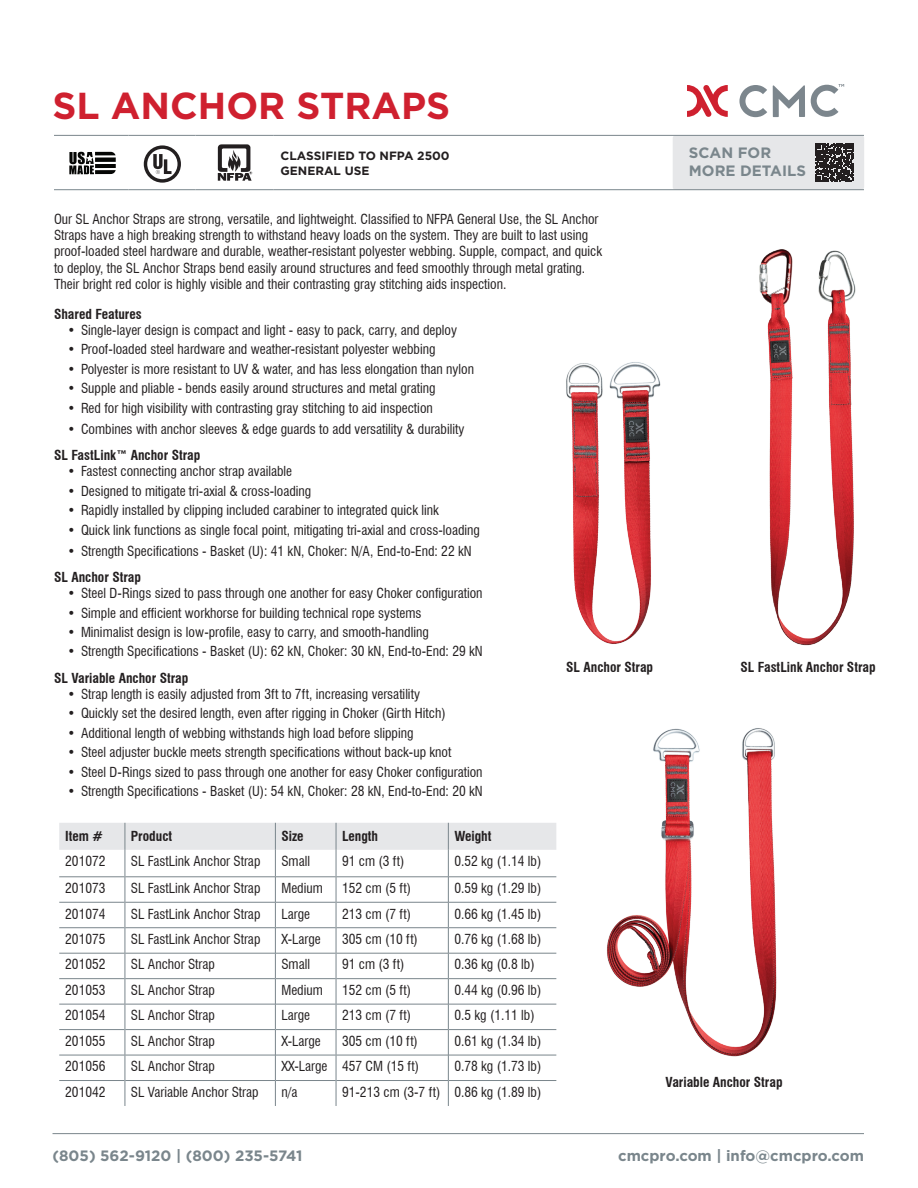
<style>
.page{position:relative;width:918px;height:1188px;background:#fff}
.page>*{position:absolute;margin:0;border:0;box-sizing:border-box;transform-origin:0 0}
.t1{font:700 37.5px "Gotham";color:#cf202f}
.t2{font:700 15px/18px "Gotham";color:#7a868c}
.t3{font:condensed 13.5px/16.2px "Swiss 721 BT";color:#231f20}
.t4{font:700 condensed 13.5px "Swiss 721 BT";color:#231f20}
.t5{font:700 12px/14.4px "Gotham";color:#231f20}
</style>
<div class="page">
<svg style="left:739px;top:85px;width:28px;height:32px"></svg>
<svg style="left:773px;top:85px;width:32px;height:32px"></svg>
<svg style="left:687px;top:85px;width:41px;height:32px"></svg>
<svg style="left:811px;top:84px;width:33px;height:33px"></svg>
<hr style="left:53px;top:1133px;width:811px;height:1px;background:#7a868c">
<div style="left:673px;top:135px;width:191px;height:55px;background:#e6e7e9;border-radius:3px"></div>
<svg style="left:815px;top:143px;width:39px;height:39px"></svg>
<svg style="left:59px;top:823px;width:497px;height:283px"></svg>
<img style="left:607px;top:728px;width:170px;height:329px">
<img style="left:566px;top:362px;width:95px;height:282px">
<img style="left:759px;top:249px;width:97px;height:397px">
<hr style="left:54px;top:135px;width:75px;height:1px;background:#7a868c">
<hr style="left:129px;top:135px;width:66px;height:1px;background:#7a868c">
<hr style="left:195px;top:135px;width:79px;height:1px;background:#7a868c">
<hr style="left:274px;top:135px;width:590px;height:1px;background:#7a868c">
<hr style="left:54px;top:189px;width:75px;height:1px;background:#7a868c">
<hr style="left:129px;top:189px;width:66px;height:1px;background:#7a868c">
<hr style="left:195px;top:189px;width:79px;height:1px;background:#7a868c">
<hr style="left:274px;top:189px;width:590px;height:1px;background:#7a868c">
<svg style="left:69px;top:152px;width:47px;height:22px"></svg>
<svg style="left:144px;top:145px;width:37px;height:38px"></svg>
<svg style="left:218px;top:144px;width:34px;height:37px"></svg>
<h1 class="t1" style="left:53px;top:81px;width:399px">SL ANCHOR STRAPS</h1>
<p class="t5" style="left:281px;top:149px;width:171px">CLASSIFIED TO NFPA 2500<br>GENERAL USE</p>
<p class="t2" style="left:689px;top:144px;width:119px">SCAN FOR<br>MORE DETAILS</p>
<p class="t3" style="left:54px;top:211px;width:550px">Our SL Anchor Straps are strong, versatile, and lightweight. Classified to NFPA General Use, the SL Anchor Straps have a high breaking strength to withstand heavy loads on the system. They are built to last using proof-loaded steel hardware and durable, weather-resistant polyester webbing. Supple, compact, and quick to deploy, the SL Anchor Straps bend easily around structures and feed smoothly through metal grating.<br>Their bright red color is highly visible and their contrasting gray stitching aids inspection.</p>
<p class="t4" style="left:54px;top:306px;width:89px">Shared Features</p>
<p class="t3" style="left:68px;top:322px;width:391px">• Single-layer design is compact and light - easy to pack, carry, and deploy</p>
<p class="t3" style="left:68px;top:341px;width:369px">• Proof-loaded steel hardware and weather-resistant polyester webbing</p>
<p class="t3" style="left:68px;top:361px;width:408px">• Polyester is more resistant to UV &amp; water, and has less elongation than nylon</p>
<p class="t3" style="left:68px;top:380px;width:369px">• Supple and pliable - bends easily around structures and metal grating</p>
<p class="t3" style="left:68px;top:400px;width:367px">• Red for high visibility with contrasting gray stitching to aid inspection</p>
<p class="t3" style="left:68px;top:421px;width:398px">• Combines with anchor sleeves &amp; edge guards to add versatility &amp; durability</p>
<p class="t4" style="left:54px;top:447px;width:148px">SL FastLink™ Anchor Strap</p>
<p class="t3" style="left:68px;top:463px;width:226px">• Fastest connecting anchor strap available</p>
<p class="t3" style="left:68px;top:483px;width:245px">• Designed to mitigate tri-axial &amp; cross-loading</p>
<p class="t3" style="left:68px;top:502px;width:373px">• Rapidly installed by clipping included carabiner to integrated quick link</p>
<p class="t3" style="left:68px;top:521px;width:414px">• Quick link functions as single focal point, mitigating tri-axial and cross-loading</p>
<p class="t3" style="left:68px;top:543px;width:406px">• Strength Specifications - Basket (U): 41 kN, Choker: N/A, End-to-End: 22 kN</p>
<p class="t4" style="left:54px;top:569px;width:89px">SL Anchor Strap</p>
<p class="t3" style="left:68px;top:585px;width:417px">• Steel D-Rings sized to pass through one another for easy Choker configuration</p>
<p class="t3" style="left:68px;top:605px;width:355px">• Simple and efficient workhorse for building technical rope systems</p>
<p class="t3" style="left:68px;top:624px;width:363px">• Minimalist design is low-profile, easy to carry, and smooth-handling</p>
<p class="t3" style="left:68px;top:643px;width:417px">• Strength Specifications - Basket (U): 62 kN, Choker: 30 kN, End-to-End: 29 kN</p>
<p class="t4" style="left:54px;top:670px;width:136px">SL Variable Anchor Strap</p>
<p class="t3" style="left:68px;top:686px;width:354px">• Strap length is easily adjusted from 3ft to 7ft, increasing versatility</p>
<p class="t3" style="left:68px;top:705px;width:380px">• Quickly set the desired length, even after rigging in Choker (Girth Hitch)</p>
<p class="t3" style="left:68px;top:725px;width:348px">• Additional length of webbing withstands high load before slipping</p>
<p class="t3" style="left:68px;top:744px;width:385px">• Steel adjuster buckle meets strength specifications without back-up knot</p>
<p class="t3" style="left:68px;top:764px;width:417px">• Steel D-Rings sized to pass through one another for easy Choker configuration</p>
<p class="t3" style="left:68px;top:783px;width:417px">• Strength Specifications - Basket (U): 54 kN, Choker: 28 kN, End-to-End: 20 kN</p>
<p class="t4" style="left:566px;top:659px;width:89px">SL Anchor Strap</p>
<p class="t4" style="left:741px;top:659px;width:137px">SL FastLink Anchor Strap</p>
<p class="t4" style="left:65px;top:828px;width:39px">Item #</p>
<p class="t4" style="left:131px;top:828px;width:43px">Product</p>
<p class="t4" style="left:281px;top:828px;width:24px">Size</p>
<p class="t4" style="left:342px;top:828px;width:38px">Length</p>
<p class="t4" style="left:454px;top:828px;width:39px">Weight</p>
<p class="t3" style="left:65px;top:853px;width:42px">201072</p>
<p class="t3" style="left:131px;top:853px;width:131px">SL FastLink Anchor Strap</p>
<p class="t3" style="left:281px;top:853px;width:30px">Small</p>
<p class="t3" style="left:342px;top:853px;width:64px">91 cm (3 ft)</p>
<p class="t3" style="left:454px;top:853px;width:89px">0.52 kg (1.14 lb)</p>
<p class="t3" style="left:65px;top:880px;width:42px">201073</p>
<p class="t3" style="left:131px;top:880px;width:131px">SL FastLink Anchor Strap</p>
<p class="t3" style="left:281px;top:880px;width:43px">Medium</p>
<p class="t3" style="left:342px;top:880px;width:71px">152 cm (5 ft)</p>
<p class="t3" style="left:454px;top:880px;width:89px">0.59 kg (1.29 lb)</p>
<p class="t3" style="left:65px;top:905px;width:42px">201074</p>
<p class="t3" style="left:131px;top:905px;width:131px">SL FastLink Anchor Strap</p>
<p class="t3" style="left:281px;top:905px;width:30px">Large</p>
<p class="t3" style="left:342px;top:905px;width:71px">213 cm (7 ft)</p>
<p class="t3" style="left:454px;top:905px;width:89px">0.66 kg (1.45 lb)</p>
<p class="t3" style="left:65px;top:931px;width:42px">201075</p>
<p class="t3" style="left:131px;top:931px;width:131px">SL FastLink Anchor Strap</p>
<p class="t3" style="left:281px;top:931px;width:41px">X-Large</p>
<p class="t3" style="left:342px;top:931px;width:77px">305 cm (10 ft)</p>
<p class="t3" style="left:454px;top:931px;width:89px">0.76 kg (1.68 lb)</p>
<p class="t3" style="left:65px;top:956px;width:42px">201052</p>
<p class="t3" style="left:131px;top:956px;width:86px">SL Anchor Strap</p>
<p class="t3" style="left:281px;top:956px;width:30px">Small</p>
<p class="t3" style="left:342px;top:956px;width:64px">91 cm (3 ft)</p>
<p class="t3" style="left:454px;top:956px;width:82px">0.36 kg (0.8 lb)</p>
<p class="t3" style="left:65px;top:982px;width:42px">201053</p>
<p class="t3" style="left:131px;top:982px;width:86px">SL Anchor Strap</p>
<p class="t3" style="left:281px;top:982px;width:43px">Medium</p>
<p class="t3" style="left:342px;top:982px;width:71px">152 cm (5 ft)</p>
<p class="t3" style="left:454px;top:982px;width:89px">0.44 kg (0.96 lb)</p>
<p class="t3" style="left:65px;top:1007px;width:42px">201054</p>
<p class="t3" style="left:131px;top:1007px;width:86px">SL Anchor Strap</p>
<p class="t3" style="left:281px;top:1007px;width:30px">Large</p>
<p class="t3" style="left:342px;top:1007px;width:71px">213 cm (7 ft)</p>
<p class="t3" style="left:454px;top:1007px;width:82px">0.5 kg (1.11 lb)</p>
<p class="t3" style="left:65px;top:1033px;width:42px">201055</p>
<p class="t3" style="left:131px;top:1033px;width:86px">SL Anchor Strap</p>
<p class="t3" style="left:281px;top:1033px;width:41px">X-Large</p>
<p class="t3" style="left:342px;top:1033px;width:77px">305 cm (10 ft)</p>
<p class="t3" style="left:454px;top:1033px;width:89px">0.61 kg (1.34 lb)</p>
<p class="t3" style="left:65px;top:1058px;width:42px">201056</p>
<p class="t3" style="left:131px;top:1058px;width:86px">SL Anchor Strap</p>
<p class="t3" style="left:281px;top:1058px;width:139px">XX-Large 457 CM (15 ft)</p>
<p class="t3" style="left:454px;top:1058px;width:89px">0.78 kg (1.73 lb)</p>
<p class="t3" style="left:65px;top:1084px;width:42px">201042</p>
<p class="t3" style="left:131px;top:1084px;width:129px">SL Variable Anchor Strap</p>
<p class="t3" style="left:281px;top:1084px;width:18px">n/a</p>
<p class="t3" style="left:342px;top:1084px;width:201px">91-213 cm (3-7 ft) 0.86 kg (1.89 lb)</p>
<p class="t4" style="left:666px;top:1074px;width:119px">Variable Anchor Strap</p>
<p class="t2" style="left:53px;top:1146px;width:252px">(805) 562-9120 | (800) 235-5741</p>
<p class="t2" style="left:618px;top:1146px;width:247px">cmcpro.com | info@cmcpro.com</p>
</div>
